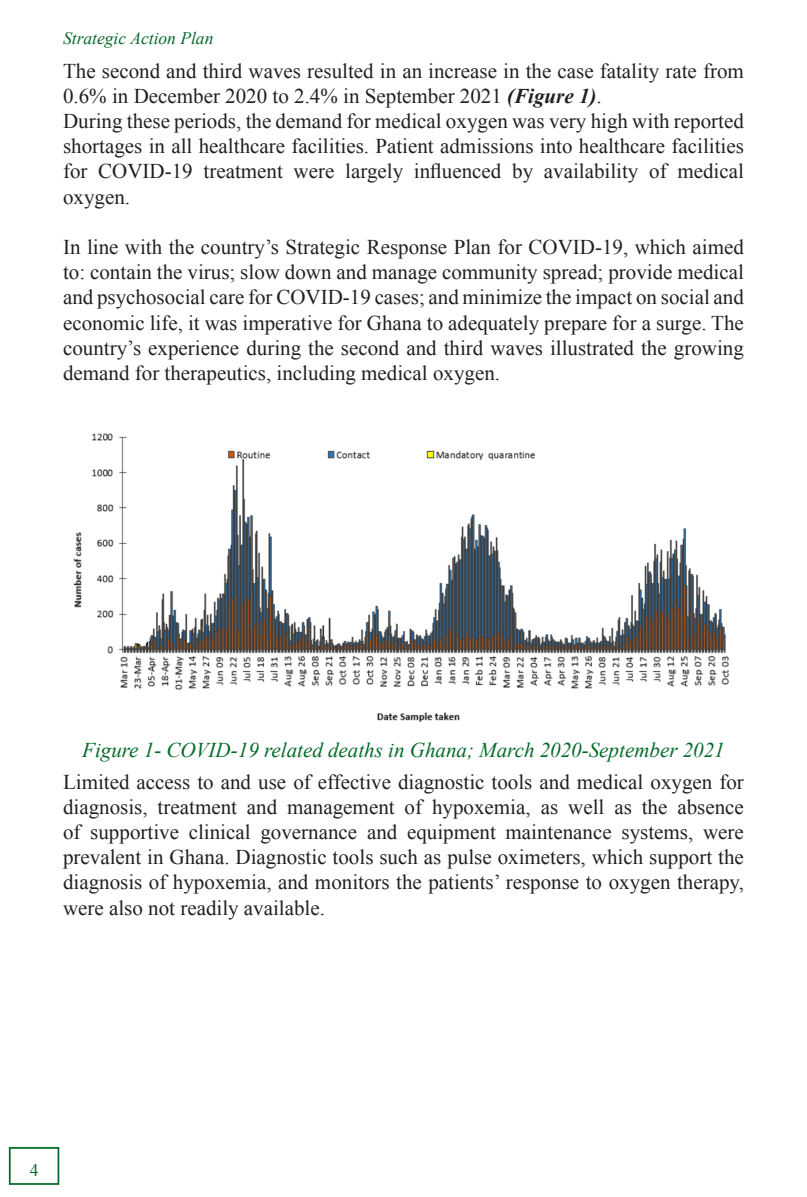
<style>
.page{position:relative;width:807px;height:1197px;background:#fff}
.page>*{position:absolute;margin:0;border:0;box-sizing:border-box;transform-origin:0 0}
.Body{font:21px/25.2px "Times New Roman";color:#231f20;text-align:justify}
.Labels{font:italic 21px "Times New Roman";color:#046a29}
.t1{font:italic 17.5px "Times New Roman";color:#046a29}
.t2{font:17.5px "Times New Roman";color:#046a29}
.s1{font-weight:700;font-style:italic}
</style>
<div class="page">
<div style="left:9px;top:1147px;width:50px;height:38px;border:2px solid #046a29"></div>
<img style="left:73px;top:433px;width:656px;height:289px">
<p class="t1" style="left:63px;top:26px;width:152px">Strategic Action Plan</p>
<p class="Body" style="left:63px;top:58px;width:682px">The second and third waves resulted in an increase in the case fatality rate from<br>0.6% in December 2020 to 2.4% in September 2021 <span class="s1">(Figure 1)</span>.</p>
<p class="Body" style="left:63px;top:108px;width:682px">During these periods, the demand for medical oxygen was very high with reported shortages in all healthcare facilities. Patient admissions into healthcare facilities for COVID-19 treatment were largely influenced by availability of medical oxygen.</p>
<p class="Body" style="left:63px;top:234px;width:682px">In line with the country’s Strategic Response Plan for COVID-19, which aimed to: contain the virus; slow down and manage community spread; provide medical and psychosocial care for COVID-19 cases; and minimize the impact on social and economic life, it was imperative for Ghana to adequately prepare for a surge. The country’s experience during the second and third waves illustrated the growing demand for therapeutics, including medical oxygen.</p>
<p class="Labels" style="left:82px;top:735px;width:644px">Figure 1- COVID-19 related deaths in Ghana; March 2020-September 2021</p>
<p class="Body" style="left:63px;top:769px;width:682px">Limited access to and use of effective diagnostic tools and medical oxygen for diagnosis, treatment and management of hypoxemia, as well as the absence of supportive clinical governance and equipment maintenance systems, were prevalent in Ghana. Diagnostic tools such as pulse oximeters, which support the diagnosis of hypoxemia, and monitors the patients’ response to oxygen therapy, were also not readily available.</p>
<p class="t2" style="left:30px;top:1158px;width:10px">4</p>
</div>
